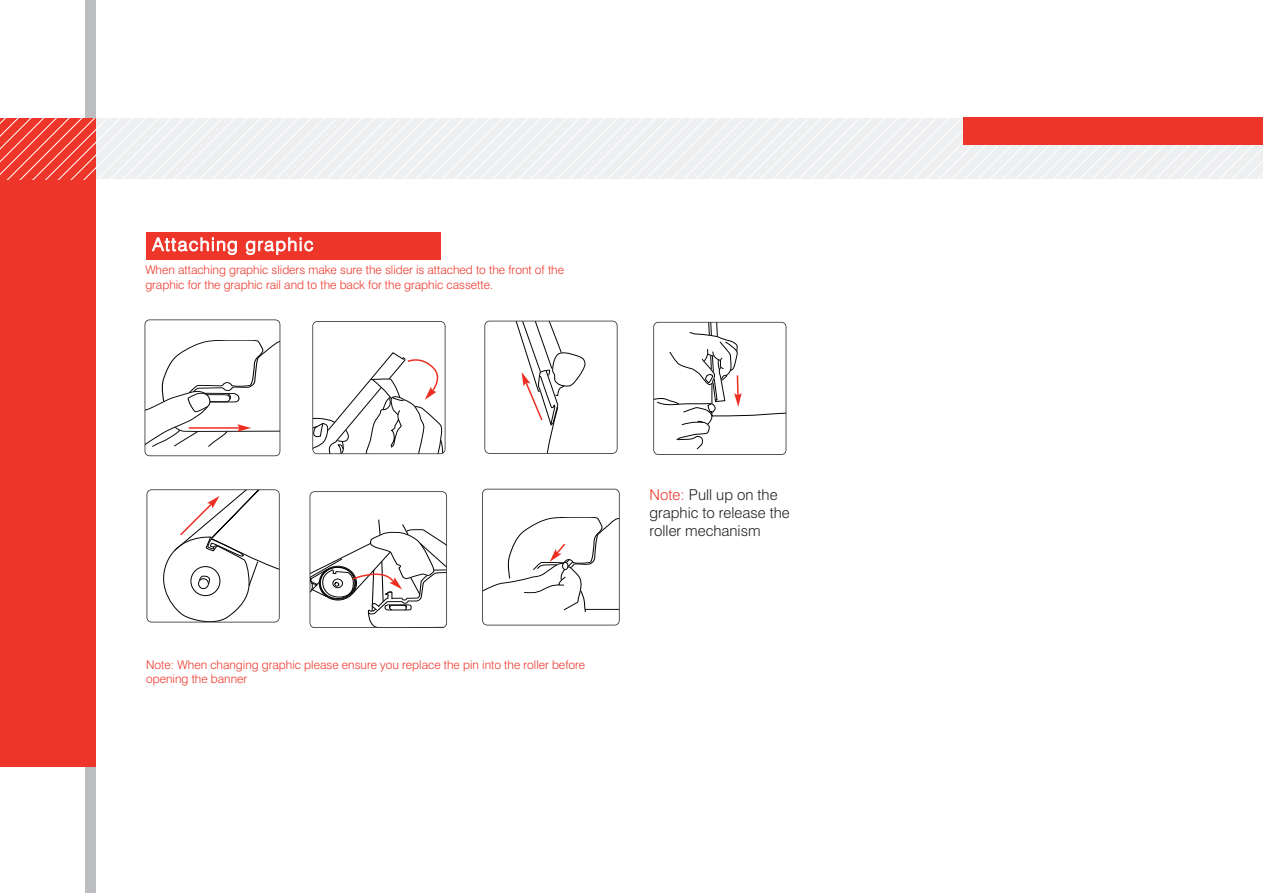
<style>
.page{position:relative;width:1263px;height:893px;background:#fff}
.page>*{position:absolute;margin:0;border:0;box-sizing:border-box;transform-origin:0 0}
.t1{font:300 18px "Swiss 721 BT";letter-spacing:.085em;color:#fff}
.t2{font:300 15px/18px "Swiss 721 BT";color:#231f20}
.t3{font:300 12px/14.4px "Swiss 721 BT";color:#ee3529}
.s1{color:#ee3529}
</style>
<div class="page">
<div style="left:85px;top:0;width:10px;height:893px;background:#bcbdc0"></div>
<div style="left:0;top:118px;width:95px;height:648px;background:#ee3529"></div>
<svg style="left:0;top:118px;width:1263px;height:61px"></svg>
<div style="left:964px;top:118px;width:299px;height:27px;background:#ee3529"></div>
<div style="left:146px;top:233px;width:294px;height:27px;background:#ee3529"></div>
<div style="left:312px;top:321px;width:133px;height:133px;border:2px solid #231f20;border-radius:5px"></div>
<div style="left:653px;top:322px;width:133px;height:133px;border:2px solid #231f20;border-radius:5px"></div>
<div style="left:484px;top:321px;width:133px;height:133px;border:2px solid #231f20;border-radius:5px"></div>
<svg style="left:313px;top:352px;width:130px;height:102px"></svg>
<div style="left:147px;top:489px;width:133px;height:133px;border:2px solid #231f20;border-radius:5px"></div>
<svg style="left:163px;top:490px;width:116px;height:132px"></svg>
<svg style="left:515px;top:321px;width:70px;height:132px"></svg>
<svg style="left:654px;top:322px;width:132px;height:127px"></svg>
<div style="left:145px;top:319px;width:135px;height:137px;border:2px solid #231f20;border-radius:5px"></div>
<svg style="left:145px;top:340px;width:135px;height:107px"></svg>
<div style="left:310px;top:491px;width:137px;height:137px;border:2px solid #231f20;border-radius:5px"></div>
<svg style="left:310px;top:520px;width:137px;height:108px"></svg>
<div style="left:482px;top:489px;width:138px;height:136px;border:2px solid #231f20;border-radius:5px"></div>
<svg style="left:483px;top:517px;width:136px;height:95px"></svg>
<h1 class="t1" style="left:153px;top:238px;width:162px">Attaching graphic</h1>
<p class="t3" style="left:145px;top:264px;width:420px">When attaching graphic sliders make sure the slider is attached to the front of the graphic for the graphic rail and to the back for the graphic cassette.</p>
<p class="t3" style="left:146px;top:659px;width:441px">Note: When changing graphic please ensure you replace the pin into the roller before opening the banner</p>
<p class="t2" style="left:650px;top:487px;width:142px"><span class="s1">Note:</span> Pull up on the graphic to release the roller mechanism</p>
</div>
